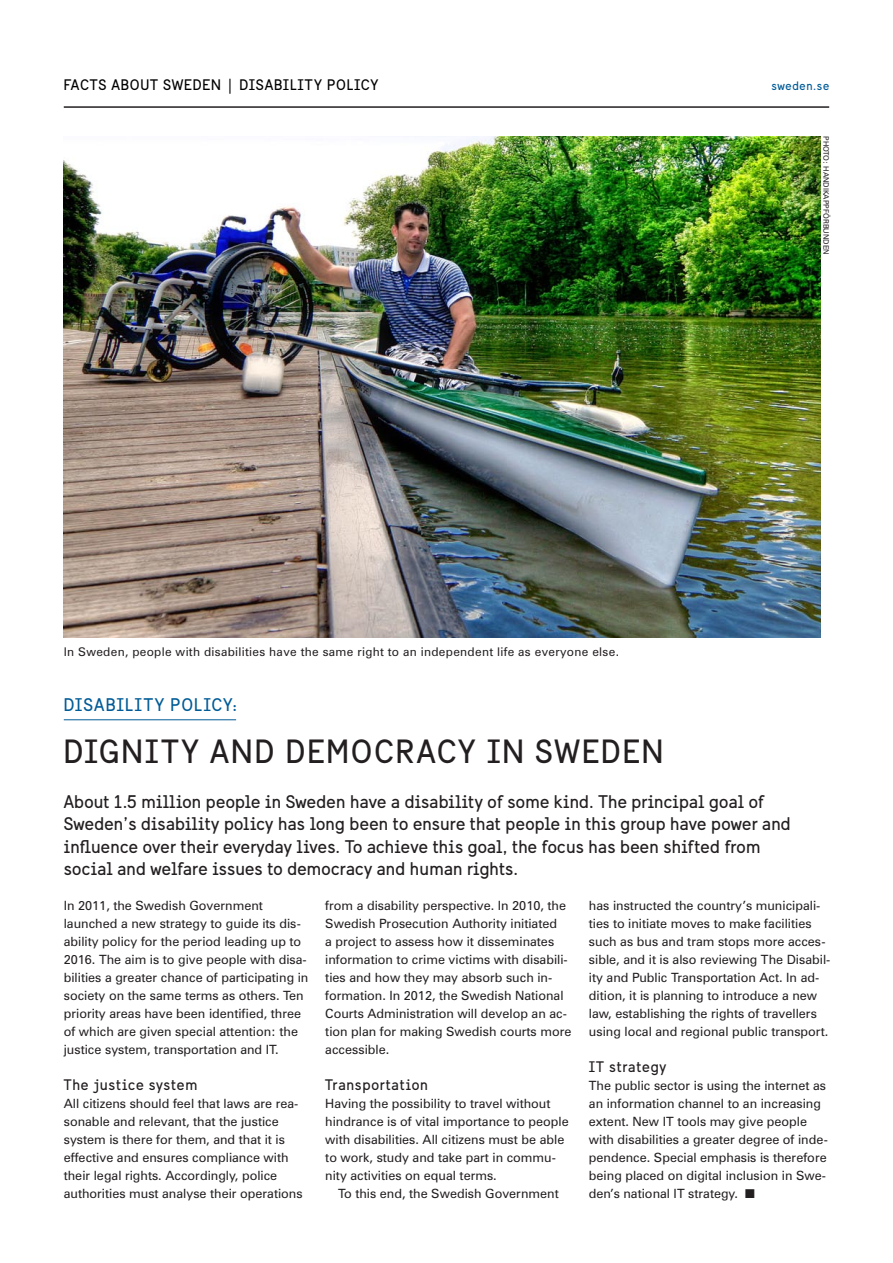
<style>
.page{position:relative;width:893px;height:1263px;background:#fff}
.page>*{position:absolute;margin:0;border:0;box-sizing:border-box;transform-origin:0 0}
.t1{font:33px "Sweden Sans";letter-spacing:.055em;color:#231f20}
.t2{font:18px/22.5px "Sweden Sans";letter-spacing:.01em;color:#231f20}
.t3{font:18px "Sweden Sans";letter-spacing:.06em;color:#005b97}
.t4{font:15px "Sweden Sans";letter-spacing:.055em;color:#231f20}
.t5{font:15px "Sweden Sans";letter-spacing:.05em;color:#000}
.t6{font:12.75px/18px "Zurich BT";color:#231f20}
.t7{font:12px "Zurich BT";letter-spacing:.025em;color:#231f20}
.t8{font:12px "Sweden Sans";color:#005b97}
.t9{font:7.5px "Zurich BT";color:#231f20}
</style>
<div class="page">
<img style="left:64px;top:136px;width:757px;height:502px">
<hr style="left:64px;top:719px;width:172px;height:1px;background:#005b97">
<hr style="left:64px;top:106px;width:765px;height:2px;background:#231f20">
<p class="t5" style="left:64px;top:76px;width:316px">facts about sweden | Disability Policy</p>
<p class="t8" style="left:771px;top:78px;width:59px">sweden.se</p>
<p class="t9" style="left:831px;top:136px;width:120px;rotate:90deg">PHOTO: HANDIKAPPFÖRBUNDEN</p>
<p class="t7" style="left:64px;top:644px;width:557px">In Sweden, people with disabilities have the same right to an independent life as everyone else.</p>
<h2 class="t3" style="left:64px;top:694px;width:175px">Disability Policy:</h2>
<h1 class="t1" style="left:64px;top:731px;width:601px">Dignity and democracy in Sweden</h1>
<p class="t2" style="left:64px;top:790px;width:728px">About 1.5 million people in Sweden have a disability of some kind. The principal goal of Sweden’s disability policy has long been to ensure that people in this group have power and influence over their everyday lives. To achieve this goal, the focus has been shifted from social and welfare issues to democracy and human rights.</p>
<p class="t6" style="left:64px;top:896px;width:246px">In 2011, the Swedish Government launched a new strategy to guide its dis&shy;ability policy for the period leading up to 2016. The aim is to give people with disa&shy;bilities a greater chance of participating in society on the same terms as others. Ten priority areas have been identified, three of which are given special attention: the justice system, transportation and IT.</p>
<p class="t4" style="left:64px;top:1076px;width:135px">The justice system</p>
<p class="t6" style="left:64px;top:1094px;width:240px">All citizens should feel that laws are rea&shy;sonable and relevant, that the justice system is there for them, and that it is effective and ensures compliance with their legal rights. Accordingly, police authorities must analyse their operations</p>
<p class="t6" style="left:325px;top:896px;width:248px">from a disability perspective. In 2010, the Swedish Prosecution Authority initiated<br>a project to assess how it disseminates information to crime victims with disabili&shy;ties and how they may absorb such in&shy;formation. In 2012, the Swedish National Courts Administration will develop an ac&shy;tion plan for making Swedish courts more accessible.</p>
<p class="t4" style="left:325px;top:1076px;width:104px">Transportation</p>
<p class="t6" style="left:325px;top:1094px;width:245px">Having the possibility to travel without hindrance is of vital importance to people with disabilities. All citizens must be able to work, study and take part in commu&shy;nity activities on equal terms.</p>
<p class="t6" style="left:338px;top:1184px;width:222px">To this end, the Swedish Government</p>
<p class="t6" style="left:589px;top:896px;width:243px">has instructed the country’s municipali&shy;ties to initiate moves to make facilities such as bus and tram stops more acces&shy;sible, and it is also reviewing The Disabil&shy;ity and Public Transportation Act. In ad&shy;dition, it is planning to introduce a new law, establishing the rights of travellers using local and regional public transport.</p>
<p class="t4" style="left:589px;top:1058px;width:79px">IT strategy</p>
<p class="t6" style="left:589px;top:1076px;width:240px">The public sector is using the internet as an information channel to an increasing extent. New IT tools may give people with disabilities a greater degree of inde&shy;pendence. Special emphasis is therefore being placed on digital inclusion in Swe&shy;den’s national IT strategy. ■</p>
</div>
